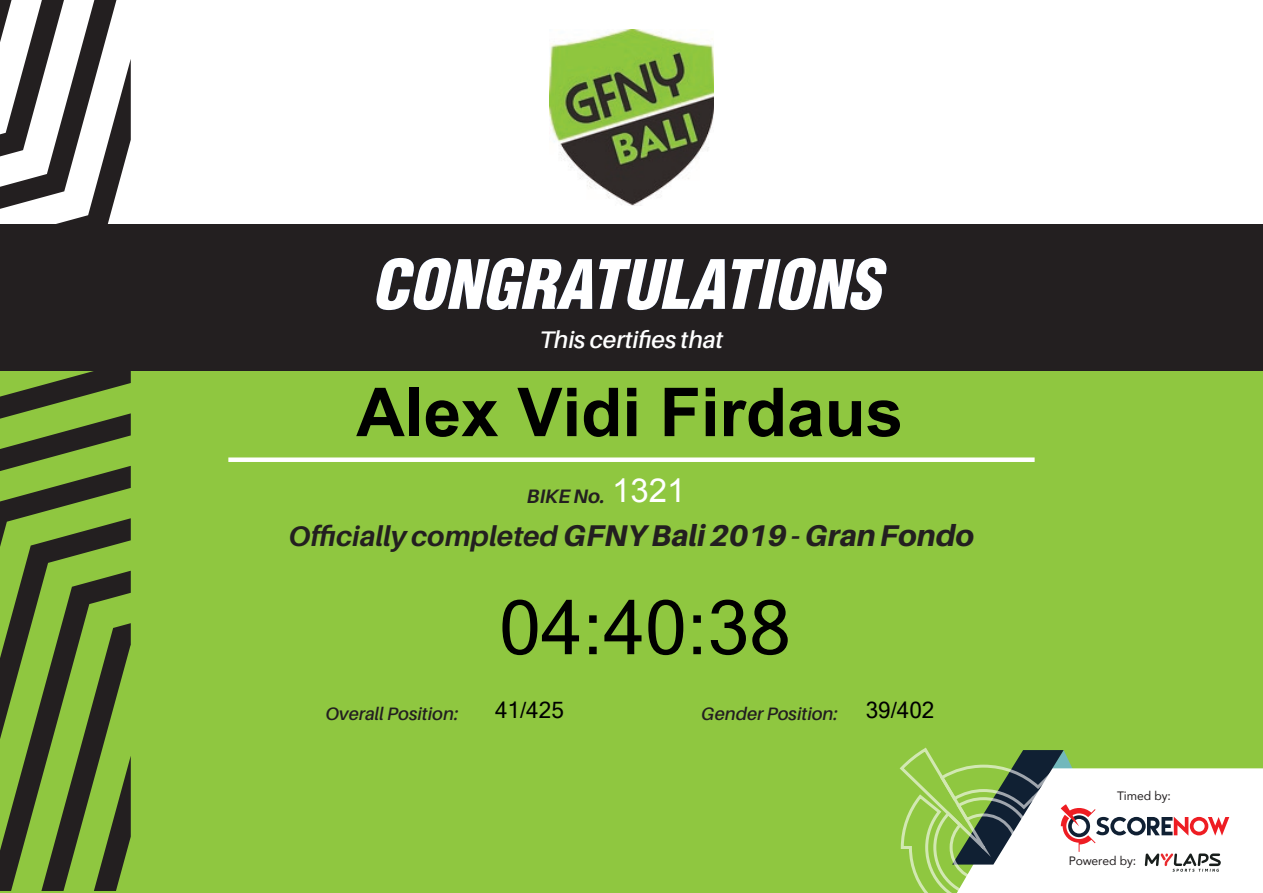
<style>
.page{position:relative;width:1263px;height:893px;background:#fff}
.page>*{position:absolute;margin:0;border:0;box-sizing:border-box;transform-origin:0 0}
.t1{font:75px "Microsoft Sans Serif";color:#000}
.t2{font:700 67.5px "Arial";color:#000}
.t3{font:33px "Arial";color:#fff}
.t4{font:italic 800 30px "Aileron";color:#231f20}
.t5{font:italic 600 24px "Aileron";color:#fff}
.t6{font:22.5px "Microsoft Sans Serif";color:#000}
.t7{font:italic 700 19.5px "Aileron";color:#231f20}
.t8{font:italic 600 18px "Aileron";color:#231f20}
.t9{font:12.15px "Avenir Roman";letter-spacing:-.02em;color:#231f20}
.s1{font-weight:700;font-size:28.35px}
</style>
<div class="page">
<div style="left:0;top:224px;width:1263px;height:180px;background:#231f20"></div>
<div style="left:0;top:371px;width:1263px;height:522px;background:#8fc740"></div>
<svg style="left:900px;top:748px;width:363px;height:145px"></svg>
<img style="left:549px;top:29px;width:165px;height:176px">
<svg style="left:376px;top:258px;width:216px;height:52px"></svg>
<svg style="left:599px;top:259px;width:126px;height:51px"></svg>
<svg style="left:732px;top:258px;width:155px;height:52px"></svg>
<div style="left:228px;top:457px;width:806px;height:5px;background:#fff"></div>
<svg style="left:0;top:0;width:131px;height:891px"></svg>
<p class="t5" style="left:539px;top:327px;width:186px">This certifies that</p>
<h2 class="t2" style="left:356px;top:375px;width:548px">Alex Vidi Firdaus</h2>
<p class="t7" style="left:527px;top:485px;width:80px">BIKE No.</p>
<p class="t3" style="left:612px;top:473px;width:75px">1321</p>
<p class="t4" style="left:289px;top:519px;width:687px"><span class="s1">Officially completed</span> GFNY Bali 2019 - Gran Fondo</p>
<h1 class="t1" style="left:499px;top:585px;width:293px">04:40:38</h1>
<p class="t6" style="left:495px;top:697px;width:70px">41/425</p>
<p class="t6" style="left:866px;top:697px;width:70px">39/402</p>
<p class="t8" style="left:326px;top:704px;width:134px">Overall Position:</p>
<p class="t8" style="left:701px;top:704px;width:138px">Gender Position:</p>
<p class="t9" style="left:1117px;top:786px;width:55px">Timed by:</p>
<p class="t9" style="left:1069px;top:851px;width:69px">Powered by:</p>
</div>
